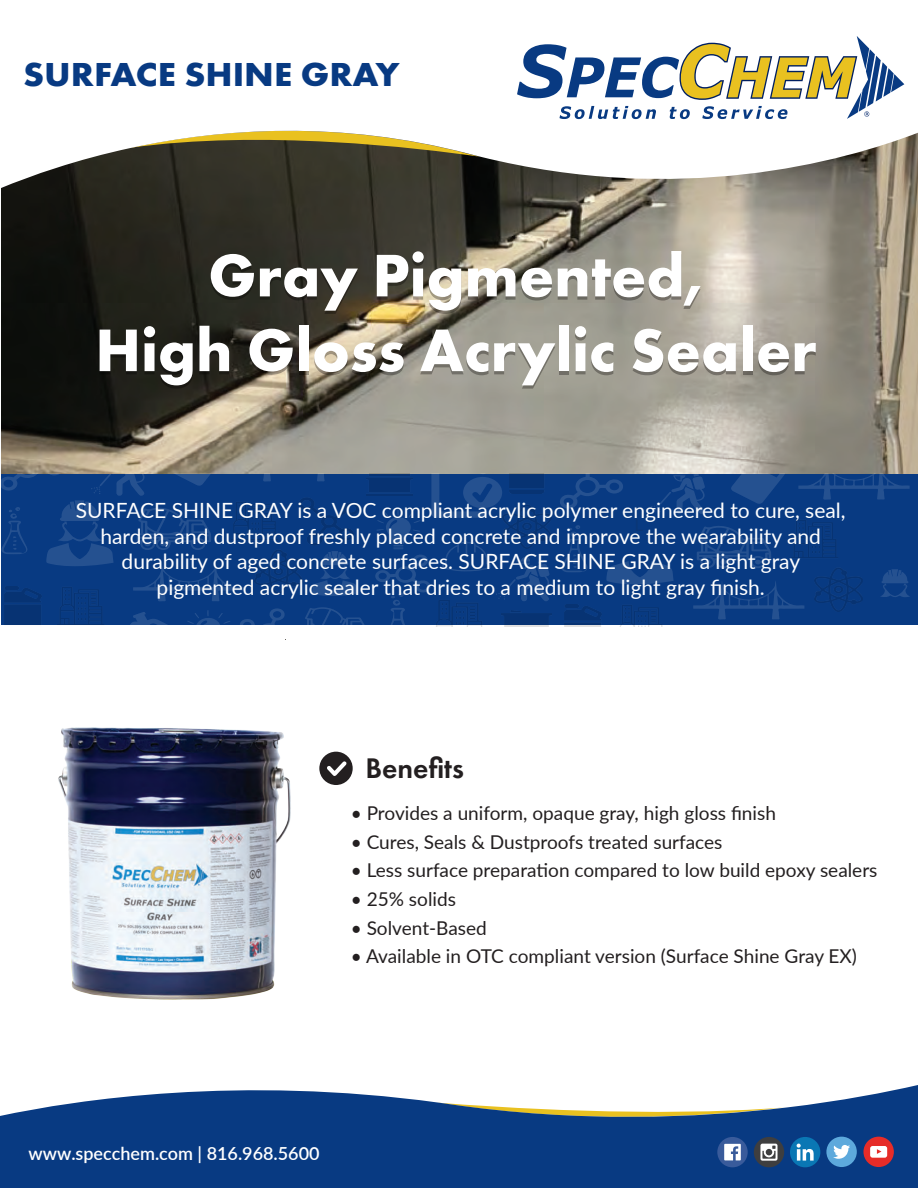
<style>
.page{position:relative;width:918px;height:1188px;background:#fff}
.page>*{position:absolute;margin:0;border:0;box-sizing:border-box;transform-origin:0 0}
.t1{font:700 62.25px/74.7px "Futura PT";color:#fff;text-align:center}
.t2{font:700 34.5px "Futura PT";color:#083a82;scale:1.07 1}
.t3{font:600 29.4px "Futura PT";color:#231f20}
.t4{font:21px/25.5px "Lato";color:#fff;text-align:center}
.t5{font:19.05px "Lato";color:#231f20}
.t6{font:600 18px "Lato";color:#fff}
</style>
<div class="page">
<img style="left:1px;top:206px;width:917px;height:268px">
<svg style="left:0;top:1085px;width:918px;height:103px;fill:#083a82"></svg>
<div style="left:319px;top:752px;width:34px;height:33px;background:#231f20;border-radius:50%"></div>
<svg style="left:327px;top:761px;width:20px;height:15px"></svg>
<div style="left:826px;top:1137px;width:31px;height:30px;background:#5da9dc;border-radius:50%"></div>
<svg style="left:833px;top:1145px;width:17px;height:14px"></svg>
<div style="left:790px;top:1137px;width:30px;height:30px;background:#0a77b4;border-radius:50%"></div>
<svg style="left:797px;top:1144px;width:17px;height:17px"></svg>
<div style="left:754px;top:1137px;width:30px;height:30px;background:#3e3e3f;border-radius:50%"></div>
<svg style="left:760px;top:1144px;width:18px;height:17px"></svg>
<div style="left:717px;top:1137px;width:31px;height:30px;background:#395b9b;border-radius:50%"></div>
<svg style="left:724px;top:1144px;width:17px;height:16px"></svg>
<div style="left:863px;top:1137px;width:31px;height:30px;background:#e62c28;border-radius:50%"></div>
<svg style="left:870px;top:1146px;width:17px;height:12px"></svg>
<div style="left:1px;top:474px;width:917px;height:151px;background:#083a82"></div>
<svg style="left:1px;top:84px;width:917px;height:122px"></svg>
<svg style="left:517px;top:36px;width:387px;height:83px"></svg>
<svg style="left:305px;top:607px;width:60px;height:18px"></svg>
<svg style="left:130px;top:612px;width:38px;height:13px"></svg>
<svg style="left:442px;top:541px;width:107px;height:60px"></svg>
<img style="left:503px;top:505px;width:48px;height:43px">
<svg style="left:240px;top:608px;width:45px;height:17px"></svg>
<svg style="left:375px;top:555px;width:55px;height:70px"></svg>
<svg style="left:1px;top:473px;width:357px;height:128px"></svg>
<svg style="left:377px;top:510px;width:43px;height:39px"></svg>
<svg style="left:187px;top:610px;width:43px;height:15px"></svg>
<img style="left:216px;top:488px;width:75px;height:60px">
<img style="left:417px;top:586px;width:82px;height:40px">
<img style="left:42px;top:574px;width:75px;height:51px">
<svg style="left:431px;top:473px;width:71px;height:45px"></svg>
<img style="left:4px;top:586px;width:37px;height:39px">
<svg style="left:697px;top:526px;width:74px;height:42px"></svg>
<svg style="left:562px;top:525px;width:26px;height:47px"></svg>
<svg style="left:731px;top:473px;width:54px;height:31px"></svg>
<svg style="left:606px;top:561px;width:68px;height:23px"></svg>
<svg style="left:881px;top:569px;width:29px;height:28px"></svg>
<svg style="left:651px;top:473px;width:54px;height:41px"></svg>
<svg style="left:560px;top:473px;width:63px;height:36px"></svg>
<svg style="left:798px;top:473px;width:112px;height:27px"></svg>
<svg style="left:693px;top:581px;width:111px;height:39px"></svg>
<img style="left:620px;top:605px;width:43px;height:21px">
<img style="left:58px;top:728px;width:233px;height:272px">
<h2 class="t2" style="left:23px;top:52px;width:353px">SURFACE SHINE GRAY</h2>
<h1 class="t1" style="left:95px;top:237px;width:723px">Gray Pigmented,<br>High Gloss Acrylic Sealer</h1>
<p class="t4" style="left:76px;top:497px;width:771px">SURFACE SHINE GRAY is a VOC compliant acrylic polymer engineered to cure, seal, harden, and dustproof freshly placed concrete and improve the wearability and durability of aged concrete surfaces. SURFACE SHINE GRAY is a light gray pigmented acrylic sealer that dries to a medium to light gray finish.</p>
<h3 class="t3" style="left:365px;top:749px;width:100px">Benefits</h3>
<p class="t5" style="left:351px;top:800px;width:427px">• Provides a uniform, opaque gray, high gloss finish</p>
<p class="t5" style="left:351px;top:828px;width:373px">• Cures, Seals &amp; Dustproofs treated surfaces</p>
<p class="t5" style="left:351px;top:857px;width:528px">• Less surface preparation compared to low build epoxy sealers</p>
<p class="t5" style="left:351px;top:885px;width:107px">• 25% solids</p>
<p class="t5" style="left:351px;top:914px;width:138px">• Solvent-Based</p>
<p class="t5" style="left:351px;top:943px;width:508px">• Available in OTC compliant version (Surface Shine Gray EX)</p>
<p class="t6" style="left:28px;top:1140px;width:293px">www.specchem.com | 816.968.5600</p>
</div>
